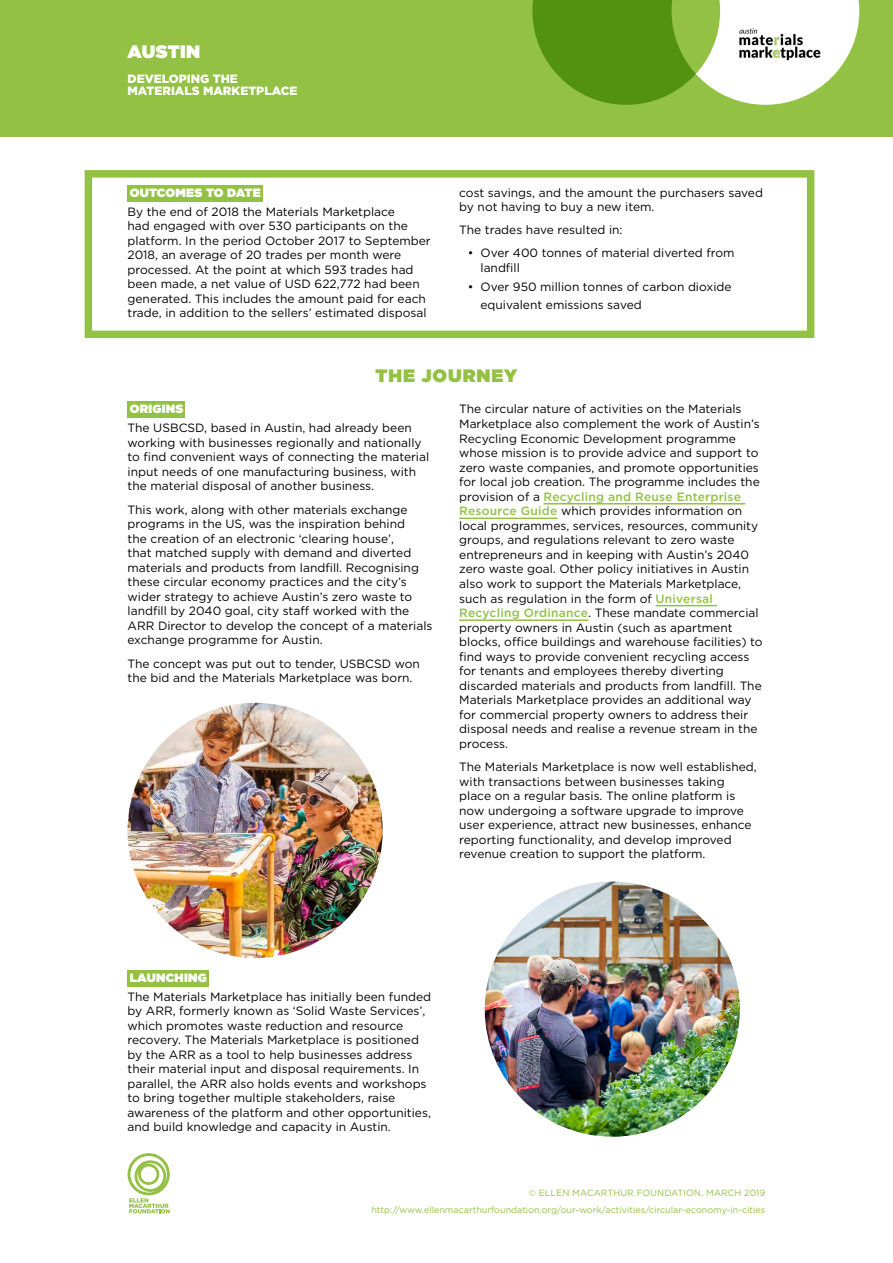
<style>
.page{position:relative;width:893px;height:1263px;background:#fff}
.page>*{position:absolute;margin:0;border:0;box-sizing:border-box;transform-origin:0 0}
.t1{font:900 18px "Gotham";letter-spacing:.05em;color:#92c143}
.t2{font:900 18px "Gotham";letter-spacing:.02em;color:#fff}
.t3{font:12px/14.5px "Gotham";color:#000}
.t4{font:900 12px/12px "Gotham";color:#fff}
.t5{font:900 12px "Gotham";letter-spacing:.02em;color:#fff}
.t6{font:9px "Gotham";color:#92c143}
.s1{font-weight:500;color:#92c143}
</style>
<div class="page">
<div style="left:0;top:0;width:893px;height:136px;background:#92c143"></div>
<svg style="left:128px;top:1153px;width:42px;height:60px"></svg>
<svg style="left:532px;top:0;width:327px;height:105px"></svg>
<div style="left:85px;top:170px;width:729px;height:168px;border:8px solid #92c143"></div>
<div style="left:128px;top:185px;width:135px;height:16px;background:#92c143"></div>
<div style="left:128px;top:402px;width:57px;height:16px;background:#92c143"></div>
<div style="left:128px;top:970px;width:81px;height:16px;background:#92c143"></div>
<img style="left:128px;top:703px;width:255px;height:255px;border-radius:128px">
<hr style="left:544px;top:503px;width:201px;height:1px;background:#92c143">
<hr style="left:459px;top:518px;width:99px;height:1px;background:#92c143">
<hr style="left:656px;top:605px;width:61px;height:1px;background:#92c143">
<hr style="left:459px;top:619px;width:129px;height:2px;background:#92c143">
<img style="left:485px;top:881px;width:255px;height:256px;border-radius:128px">
<h1 class="t2" style="left:128px;top:39px;width:74px">AUSTIN</h1>
<p class="t4" style="left:128px;top:72px;width:172px">DEVELOPING THE<br>MATERIALS MARKETPLACE</p>
<p class="t5" style="left:130px;top:184px;width:133px">OUTCOMES TO DATE</p>
<p class="t3" style="left:128px;top:204px;width:305px">By the end of 2018 the Materials Marketplace<br>had engaged with over 530 participants on the platform. In the period October 2017 to September 2018, an average of 20 trades per month were processed. At the point at which 593 trades had been made, a net value of USD 622,772 had been generated. This includes the amount paid for each trade, in addition to the sellers’ estimated disposal</p>
<p class="t3" style="left:459px;top:185px;width:305px">cost savings, and the amount the purchasers saved by not having to buy a new item.</p>
<p class="t3" style="left:459px;top:222px;width:165px">The trades have resulted in:</p>
<p class="t3" style="left:480px;top:246px;width:255px;text-indent:-13px">• Over 400 tonnes of material diverted from landfill</p>
<p class="t3" style="left:480px;top:277px;width:253px;line-height:18px;text-indent:-13px">• Over 950 million tonnes of carbon dioxide equivalent emissions saved</p>
<h1 class="t1" style="left:376px;top:363px;width:143px">THE JOURNEY</h1>
<p class="t5" style="left:130px;top:401px;width:55px">ORIGINS</p>
<p class="t3" style="left:128px;top:420px;width:303px">The USBCSD, based in Austin, had already been working with businesses regionally and nationally to find convenient ways of connecting the material input needs of one manufacturing business, with the material disposal of another business.</p>
<p class="t3" style="left:128px;top:502px;width:306px">This work, along with other materials exchange programs in the US, was the inspiration behind<br>the creation of an electronic ‘clearing house’,<br>that matched supply with demand and diverted materials and products from landfill. Recognising these circular economy practices and the city’s wider strategy to achieve Austin’s zero waste to landfill by 2040 goal, city staff worked with the ARR Director to develop the concept of a materials exchange programme for Austin.</p>
<p class="t3" style="left:128px;top:656px;width:294px">The concept was put out to tender, USBCSD won the bid and the Materials Marketplace was born.</p>
<p class="t3" style="left:459px;top:402px;width:305px">The circular nature of activities on the Materials Marketplace also complement the work of Austin’s Recycling Economic Development programme whose mission is to provide advice and support to zero waste companies, and promote opportunities for local job creation. The programme includes the provision of a <span class="s1">Recycling and Reuse Enterprise Resource Guide</span> which provides information on local programmes, services, resources, community groups, and regulations relevant to zero waste entrepreneurs and in keeping with Austin’s 2040 zero waste goal. Other policy initiatives in Austin also work to support the Materials Marketplace, such as regulation in the form of <span class="s1">Universal Recycling Ordinance</span>. These mandate commercial property owners in Austin (such as apartment blocks, office buildings and warehouse facilities) to find ways to provide convenient recycling access for tenants and employees thereby diverting discarded materials and products from landfill. The Materials Marketplace provides an additional way for commercial property owners to address their disposal needs and realise a revenue stream in the process.</p>
<p class="t3" style="left:459px;top:759px;width:299px">The Materials Marketplace is now well established, with transactions between businesses taking place on a regular basis. The online platform is now undergoing a software upgrade to improve user experience, attract new businesses, enhance reporting functionality, and develop improved revenue creation to support the platform.</p>
<p class="t5" style="left:130px;top:969px;width:79px">LAUNCHING</p>
<p class="t3" style="left:128px;top:989px;width:305px">The Materials Marketplace has initially been funded by ARR, formerly known as ‘Solid Waste Services’, which promotes waste reduction and resource recovery. The Materials Marketplace is positioned by the ARR as a tool to help businesses address their material input and disposal requirements. In parallel, the ARR also holds events and workshops to bring together multiple stakeholders, raise awareness of the platform and other opportunities, and build knowledge and capacity in Austin.</p>
<p class="t6" style="left:528px;top:1187px;width:238px">© ELLEN MACARTHUR FOUNDATION, MARCH 2019</p>
<p class="t6" style="left:371px;top:1204px;width:395px">http://www.ellenmacarthurfoundation.org/our-work/activities/circular-economy-in-cities</p>
</div>
